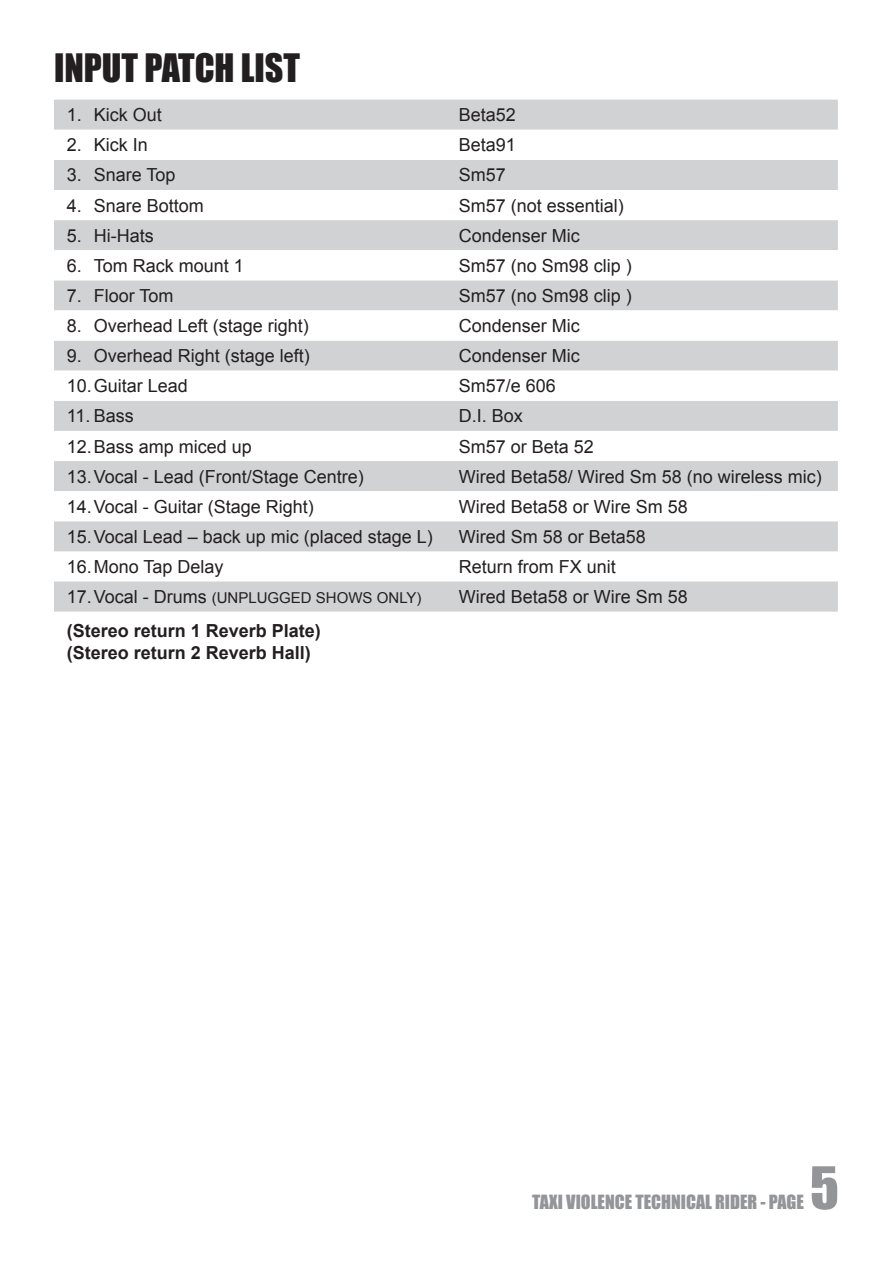
<style>
.page{position:relative;width:893px;height:1263px;background:#fff}
.page>*{position:absolute;margin:0;border:0;box-sizing:border-box;transform-origin:0 0}
.t1{font:54px "Impact";color:#939598}
.t2{font:36px "Impact";color:#231f20}
.t3{font:18px "Arial";color:#231f20}
.t4{font:700 18px/21.6px "Arial";color:#231f20}
.t5{font:18px "Impact";color:#939598}
.t6{font:15px "Arial";color:#231f20}
.s1{font-size:18px}
</style>
<div class="page">
<svg style="left:54px;top:100px;width:784px;height:512px;fill:#d1d2d4"></svg>
<svg style="left:54px;top:130px;width:784px;height:391px"></svg>
<h2 class="t2" style="left:54px;top:40px;width:248px">INPUT PATCH LIST</h2>
<p class="t3" style="left:67px;top:103px;width:97px">1. Kick Out</p>
<p class="t3" style="left:459px;top:103px;width:59px">Beta52</p>
<p class="t3" style="left:67px;top:133px;width:83px">2. Kick In</p>
<p class="t3" style="left:459px;top:133px;width:59px">Beta91</p>
<p class="t3" style="left:67px;top:163px;width:110px">3. Snare Top</p>
<p class="t3" style="left:459px;top:163px;width:49px">Sm57</p>
<p class="t3" style="left:67px;top:193px;width:139px">4. Snare Bottom</p>
<p class="t3" style="left:459px;top:193px;width:167px">Sm57 (not essential)</p>
<p class="t3" style="left:67px;top:224px;width:88px">5. Hi-Hats</p>
<p class="t3" style="left:459px;top:224px;width:123px">Condenser Mic</p>
<p class="t3" style="left:67px;top:254px;width:179px">6. Tom Rack mount 1</p>
<p class="t3" style="left:459px;top:254px;width:175px">Sm57 (no Sm98 clip )</p>
<p class="t3" style="left:67px;top:284px;width:108px">7. Floor Tom</p>
<p class="t3" style="left:459px;top:284px;width:175px">Sm57 (no Sm98 clip )</p>
<p class="t3" style="left:67px;top:314px;width:244px">8. Overhead Left (stage right)</p>
<p class="t3" style="left:459px;top:314px;width:123px">Condenser Mic</p>
<p class="t3" style="left:67px;top:344px;width:245px">9. Overhead Right (stage left)</p>
<p class="t3" style="left:459px;top:344px;width:123px">Condenser Mic</p>
<p class="t3" style="left:67px;top:374px;width:123px">10. Guitar Lead</p>
<p class="t3" style="left:459px;top:374px;width:99px">Sm57/e 606</p>
<p class="t3" style="left:67px;top:404px;width:69px">11. Bass</p>
<p class="t3" style="left:459px;top:404px;width:66px">D.I. Box</p>
<p class="t3" style="left:67px;top:434px;width:187px">12. Bass amp miced up</p>
<p class="t3" style="left:459px;top:434px;width:137px">Sm57 or Beta 52</p>
<p class="t3" style="left:67px;top:464px;width:299px">13. Vocal - Lead (Front/Stage Centre)</p>
<p class="t3" style="left:459px;top:464px;width:365px">Wired Beta58/ Wired Sm 58 (no wireless mic)</p>
<p class="t3" style="left:67px;top:495px;width:249px">14. Vocal - Guitar (Stage Right)</p>
<p class="t3" style="left:459px;top:495px;width:231px">Wired Beta58 or Wire Sm 58</p>
<p class="t3" style="left:67px;top:525px;width:368px">15. Vocal Lead – back up mic (placed stage L)</p>
<p class="t3" style="left:459px;top:525px;width:189px">Wired Sm 58 or Beta58</p>
<p class="t3" style="left:67px;top:555px;width:158px">16. Mono Tap Delay</p>
<p class="t3" style="left:459px;top:555px;width:159px">Return from FX unit</p>
<p class="t6" style="left:67px;top:588px;width:356px"><span class="s1">17. Vocal - Drums</span> (UNPLUGGED SHOWS ONLY)</p>
<p class="t3" style="left:459px;top:585px;width:231px">Wired Beta58 or Wire Sm 58</p>
<p class="t4" style="left:67px;top:621px;width:256px">(Stereo return 1 Reverb Plate) (Stereo return 2 Reverb Hall)</p>
<p class="t5" style="left:532px;top:1188px;width:273px">TAXI VIOLENCE TECHNICAL RIDER - PAGE</p>
<h1 class="t1" style="left:810px;top:1146px;width:30px">5</h1>
</div>
